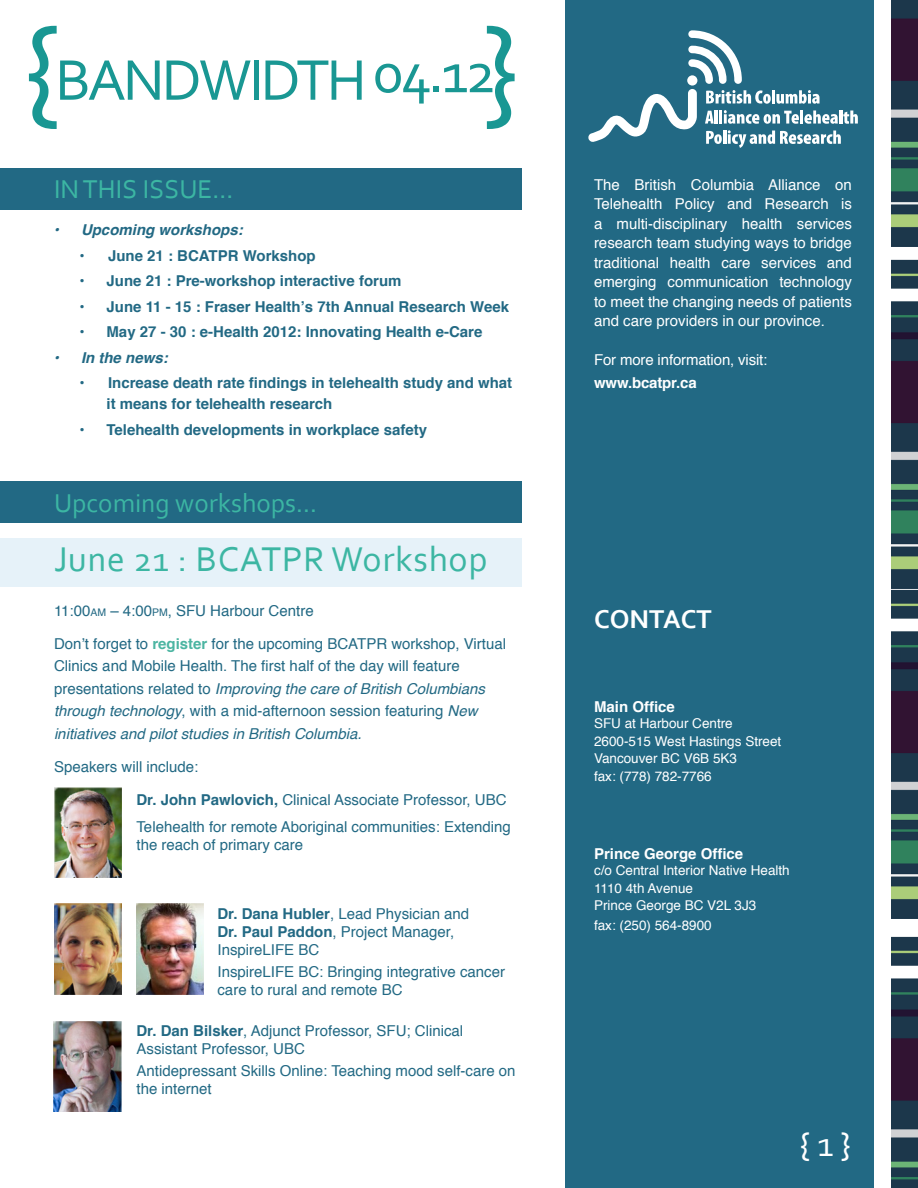
<style>
.page{position:relative;width:918px;height:1188px;background:#fff}
.page>*{position:absolute;margin:0;border:0;box-sizing:border-box;transform-origin:0 0}
.t1{font:129px "Corbel";color:#199793}
.t2{font:60px "Corbel";letter-spacing:-.05em;color:#199793}
.t3{font:36px "Corbel";letter-spacing:.02em;color:#3cb6a3}
.t4{font:36px "Corbel";color:#fff}
.t5{font:27px "Corbel";color:#3cb6a3}
.t6{font:700 27px "Corbel";color:#fff}
.t7{font:15px/18px "Helvetica";color:#226984}
.t8{font:15px/19.5px "Helvetica";color:#fff;text-align:justify}
.t9{font:700 15px/21px "Helvetica";color:#226984}
.t10{font:700 15px "Helvetica";color:#fff}
.t11{font:italic 700 15px "Helvetica";color:#226984}
.t12{font:13.5px "Helvetica";color:#fff}
.s1{font-size:10.5px}
.s2{font-weight:700;color:#4cb5a2}
.s3{font-style:italic}
.s4{font-weight:700}
</style>
<div class="page">
<div style="left:566px;top:0;width:308px;height:1188px;background:#226984"></div>
<svg style="left:588px;top:30px;width:270px;height:118px"></svg>
<div style="left:687px;top:75px;width:10px;height:11px;background:#fff;border-radius:50%"></div>
<div style="left:0;top:538px;width:522px;height:48px;background:#e6f2f9"></div>
<div style="left:0;top:168px;width:522px;height:42px;background:#226984"></div>
<img style="left:891px;top:589px;width:27px;height:599px">
<img style="left:891px;top:259px;width:27px;height:330px">
<img style="left:891px;top:0;width:27px;height:247px">
<div style="left:0;top:482px;width:522px;height:42px;background:#226984"></div>
<img style="left:54px;top:903px;width:68px;height:91px">
<img style="left:136px;top:903px;width:68px;height:91px">
<img style="left:54px;top:788px;width:68px;height:90px">
<img style="left:53px;top:1021px;width:69px;height:91px">
<p class="t1" style="left:21px;top:-12px;width:40px">{</p>
<p class="t1" style="left:483px;top:-12px;width:40px">}</p>
<p class="t2" style="left:55px;top:43px;width:442px">BANDWIDTH 04.12</p>
<p class="t5" style="left:54px;top:173px;width:181px">IN THIS ISSUE...</p>
<p class="t11" style="left:54px;top:218px;width:190px">• Upcoming workshops:</p>
<p class="t9" style="left:80px;top:245px;width:238px">• June 21 : BCATPR Workshop</p>
<p class="t9" style="left:80px;top:271px;width:324px">• June 21 : Pre-workshop interactive forum</p>
<p class="t9" style="left:80px;top:296px;width:431px">• June 11 - 15 : Fraser Health’s 7th Annual Research Week</p>
<p class="t9" style="left:80px;top:322px;width:404px">• May 27 - 30 : e-Health 2012: Innovating Health e-Care</p>
<p class="t11" style="left:54px;top:345px;width:115px">• In the news:</p>
<p class="t9" style="left:106px;top:373px;width:407px;text-indent:-27px">• Increase death rate findings in telehealth study and what it means for telehealth research</p>
<p class="t9" style="left:80px;top:419px;width:349px">• Telehealth developments in workplace safety</p>
<p class="t5" style="left:54px;top:486px;width:265px">Upcoming workshops...</p>
<p class="t3" style="left:54px;top:537px;width:435px">June 21 : BCATPR Workshop</p>
<p class="t7" style="left:54px;top:602px;width:261px">11:00<span class="s1">AM</span> – 4:00<span class="s1">PM</span>, SFU Harbour Centre</p>
<p class="t7" style="left:54px;top:633px;width:454px;line-height:22.5px">Don’t forget to <span class="s2">register</span> for the upcoming BCATPR workshop, Virtual Clinics and Mobile Health. The first half of the day will feature presentations related to <span class="s3">Improving the care of British Columbians through technology</span>, with a mid-afternoon session featuring <span class="s3">New initiatives and pilot studies in British Columbia.</span></p>
<p class="t7" style="left:54px;top:758px;width:146px">Speakers will include:</p>
<p class="t7" style="left:136px;top:791px;width:372px"><span class="s4">Dr. John Pawlovich,</span> Clinical Associate Professor, UBC</p>
<p class="t7" style="left:136px;top:818px;width:376px">Telehealth for remote Aboriginal communities: Extending the reach of primary care</p>
<p class="t7" style="left:217px;top:905px;width:253px"><span class="s4">Dr. Dana Hubler</span>, Lead Physician and</p>
<p class="t7" style="left:217px;top:923px;width:238px"><span class="s4">Dr. Paul Paddon</span>, Project Manager,<br>InspireLIFE BC</p>
<p class="t7" style="left:217px;top:963px;width:289px">InspireLIFE BC: Bringing integrative cancer care to rural and remote BC</p>
<p class="t7" style="left:136px;top:1022px;width:328px"><span class="s4">Dr. Dan Bilsker</span>, Adjunct Professor, SFU; Clinical<br>Assistant Professor, UBC</p>
<p class="t7" style="left:136px;top:1062px;width:381px">Antidepressant Skills Online: Teaching mood self-care on the internet</p>
<p class="t8" style="left:594px;top:175px;width:259px">The British Columbia Alliance on Telehealth Policy and Research is a multi-disciplinary health services research team studying ways to bridge traditional health care services and emerging communication technology to meet the changing needs of patients and care providers in our province.</p>
<p class="t8" style="left:594px;top:351px;width:175px">For more information, visit:</p>
<p class="t10" style="left:594px;top:370px;width:104px">www.bcatpr.ca</p>
<p class="t6" style="left:594px;top:602px;width:119px">CONTACT</p>
<p class="t10" style="left:594px;top:694px;width:82px">Main Office</p>
<p class="t12" style="left:594px;top:713px;width:140px">SFU at Harbour Centre</p>
<p class="t12" style="left:594px;top:731px;width:189px">2600-515 West Hastings Street</p>
<p class="t12" style="left:594px;top:748px;width:145px">Vancouver BC V6B 5K3</p>
<p class="t12" style="left:594px;top:766px;width:119px">fax: (778) 782-7766</p>
<p class="t10" style="left:594px;top:841px;width:151px">Prince George Office</p>
<p class="t12" style="left:594px;top:860px;width:197px">c/o Central Interior Native Health</p>
<p class="t12" style="left:594px;top:878px;width:101px">1110 4th Avenue</p>
<p class="t12" style="left:594px;top:895px;width:164px">Prince George BC V2L 3J3</p>
<p class="t12" style="left:594px;top:915px;width:119px">fax: (250) 564-8900</p>
<p class="t4" style="left:800px;top:1122px;width:54px">{ 1 }</p>
</div>
